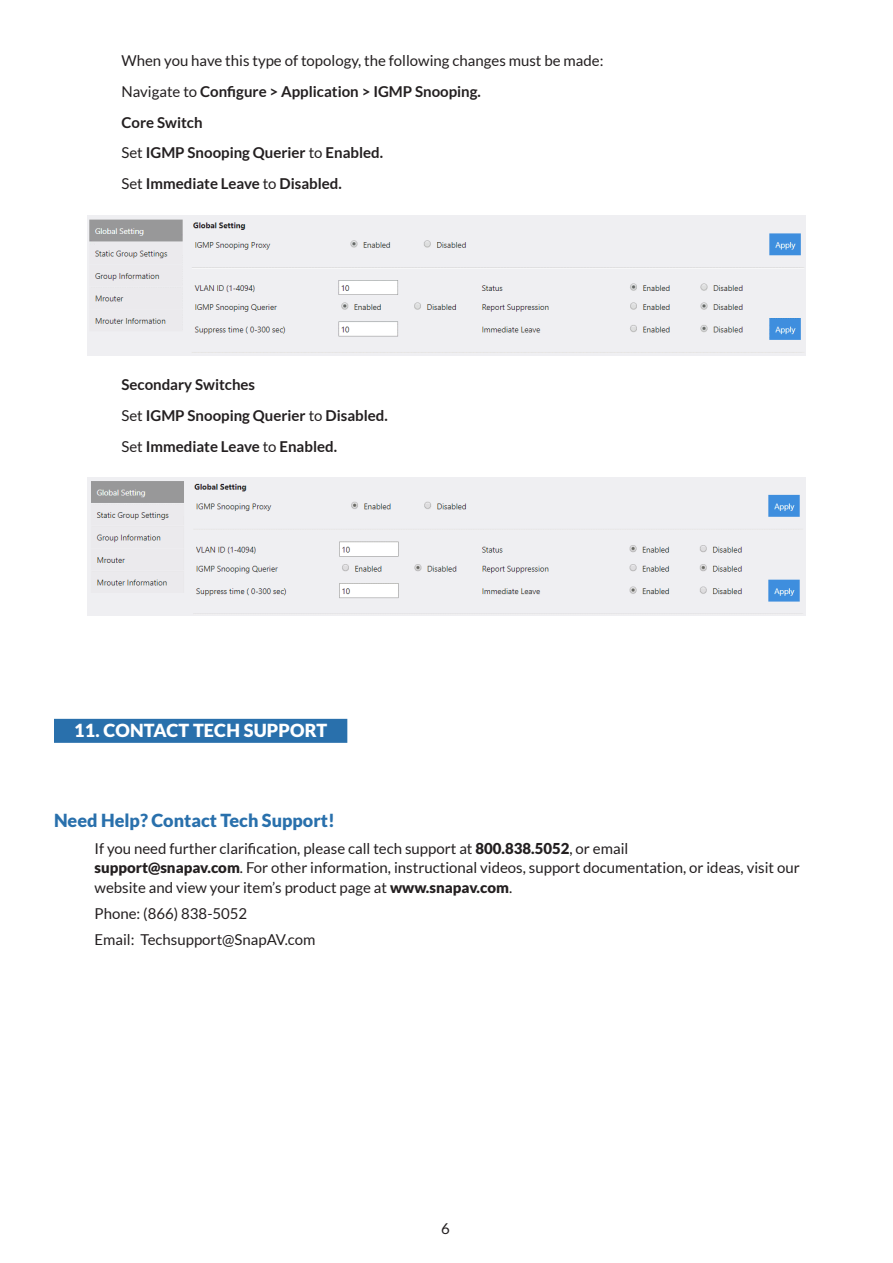
<style>
.page{position:relative;width:893px;height:1263px;background:#fff}
.page>*{position:absolute;margin:0;border:0;box-sizing:border-box;transform-origin:0 0}
.Subhead{font:900 18px "Lato";color:#2970ac}
.Head{font:900 18px "Lato";letter-spacing:.01em;color:#fff}
.Body_Text{font:15px/19.5px "Lato";color:#231f20}
.Double-Indent_Body_T{font:700 15px "Lato";color:#231f20}
.Double-Indent_Body_T-2{font:15px "Lato";color:#231f20}
.s1{font-weight:400}
.s2{font-weight:900}
</style>
<div class="page">
<div style="left:54px;top:719px;width:293px;height:24px;background:#2970ac"></div>
<img style="left:88px;top:215px;width:717px;height:140px">
<img style="left:87px;top:478px;width:719px;height:137px">
<p class="Double-Indent_Body_T-2" style="left:122px;top:52px;width:483px">When you have this type of topology, the following changes must be made:</p>
<p class="Double-Indent_Body_T" style="left:122px;top:83px;width:361px"><span class="s1">Navigate to</span> Configure &gt; Application &gt; IGMP Snooping.</p>
<p class="Double-Indent_Body_T" style="left:122px;top:114px;width:83px">Core Switch</p>
<p class="Double-Indent_Body_T" style="left:122px;top:144px;width:263px"><span class="s1">Set</span> IGMP Snooping Querier <span class="s1">to</span> Enabled.</p>
<p class="Double-Indent_Body_T" style="left:122px;top:175px;width:222px"><span class="s1">Set</span> Immediate Leave <span class="s1">to</span> Disabled.</p>
<p class="Double-Indent_Body_T" style="left:122px;top:376px;width:135px">Secondary Switches</p>
<p class="Double-Indent_Body_T" style="left:122px;top:407px;width:268px"><span class="s1">Set</span> IGMP Snooping Querier <span class="s1">to</span> Disabled.</p>
<p class="Double-Indent_Body_T" style="left:122px;top:438px;width:217px"><span class="s1">Set</span> Immediate Leave <span class="s1">to</span> Enabled.</p>
<p class="Head" style="left:74px;top:720px;width:254px">11. CONTACT TECH SUPPORT</p>
<p class="Subhead" style="left:54px;top:810px;width:282px">Need Help? Contact Tech Support!</p>
<p class="Body_Text" style="left:94px;top:838px;width:707px">If you need further clarification, please call tech support at <span class="s2">800.838.5052</span>, or email<br><span class="s2">support@snapav.com</span>. For other information, instructional videos, support documentation, or ideas, visit our website and view your item’s product page at <span class="s2">www.snapav.com</span>.</p>
<p class="Body_Text" style="left:94px;top:903px;width:154px">Phone: (866) 838-5052</p>
<p class="Body_Text" style="left:94px;top:930px;width:223px">Email: Techsupport@SnapAV.com</p>
<p class="Body_Text" style="left:441px;top:1218px;width:10px">6</p>
</div>
